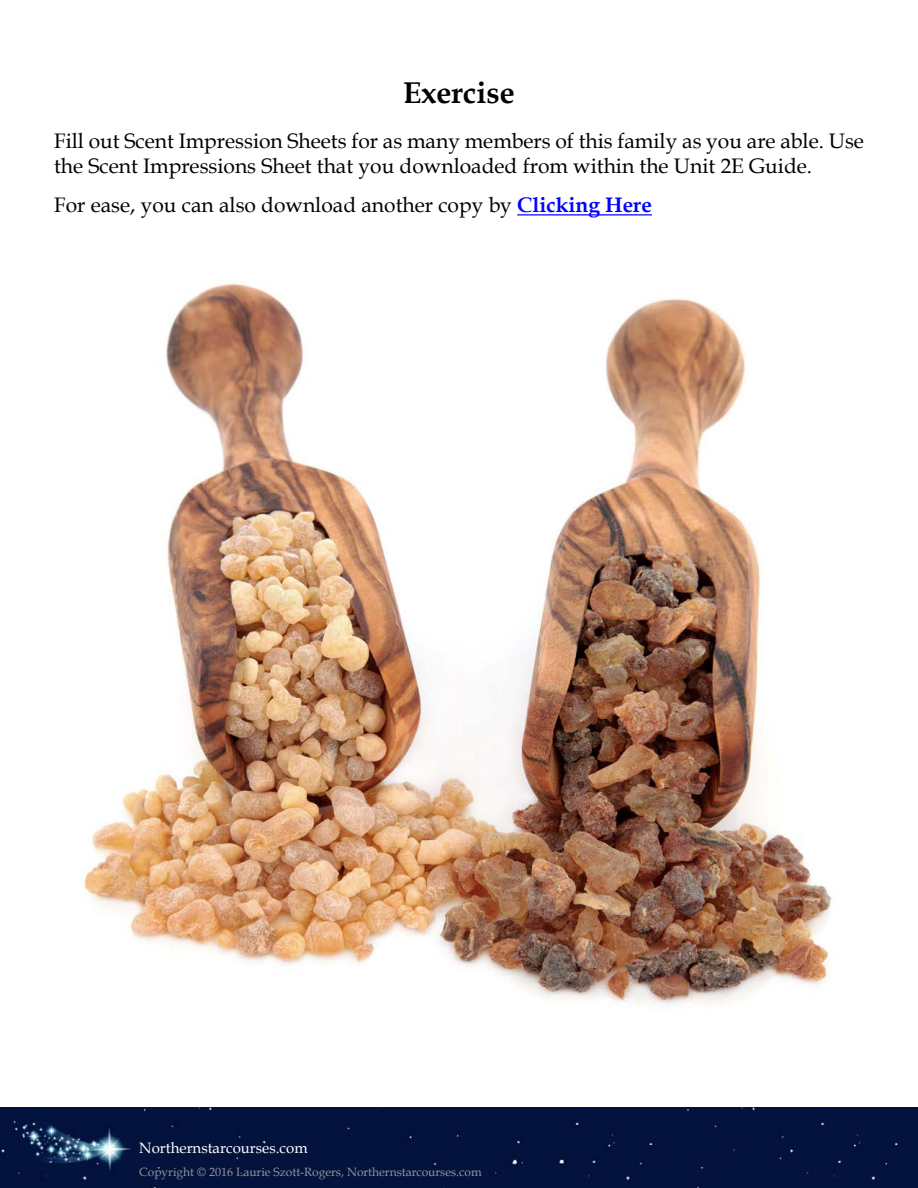
<style>
.page{position:relative;width:918px;height:1188px;background:#fff}
.page>*{position:absolute;margin:0;border:0;box-sizing:border-box;transform-origin:0 0}
.Heading_1{font:700 30px "Book Antiqua";color:#000}
.Body{font:21px/25.2px "Book Antiqua";color:#000}
.t1{font:15px "Book Antiqua";color:#fff}
.t2{font:12px "Book Antiqua";color:#939598}
.s1{font-weight:700;color:#00f}
</style>
<div class="page">
<div style="left:0;top:1107px;width:918px;height:81px;background:#04133e"></div>
<hr style="left:517px;top:214px;width:135px;height:1px;background:#00f">
<img style="left:83px;top:283px;width:749px;height:722px">
<p class="Heading_1" style="left:403px;top:72px;width:113px">Exercise</p>
<p class="Body" style="left:54px;top:128px;width:812px">Fill out Scent Impression Sheets for as many members of this family as you are able. Use the Scent Impressions Sheet that you downloaded from within the Unit 2E Guide.</p>
<p class="Body" style="left:54px;top:192px;width:599px">For ease, you can also download another copy by <span class="s1">Clicking Here</span></p>
<p class="t1" style="left:139px;top:1137px;width:170px">Northernstarcourses.com</p>
<p class="t2" style="left:139px;top:1163px;width:344px">Copyright © 2016 Laurie Szott-Rogers, Northernstarcourses.com</p>
</div>
